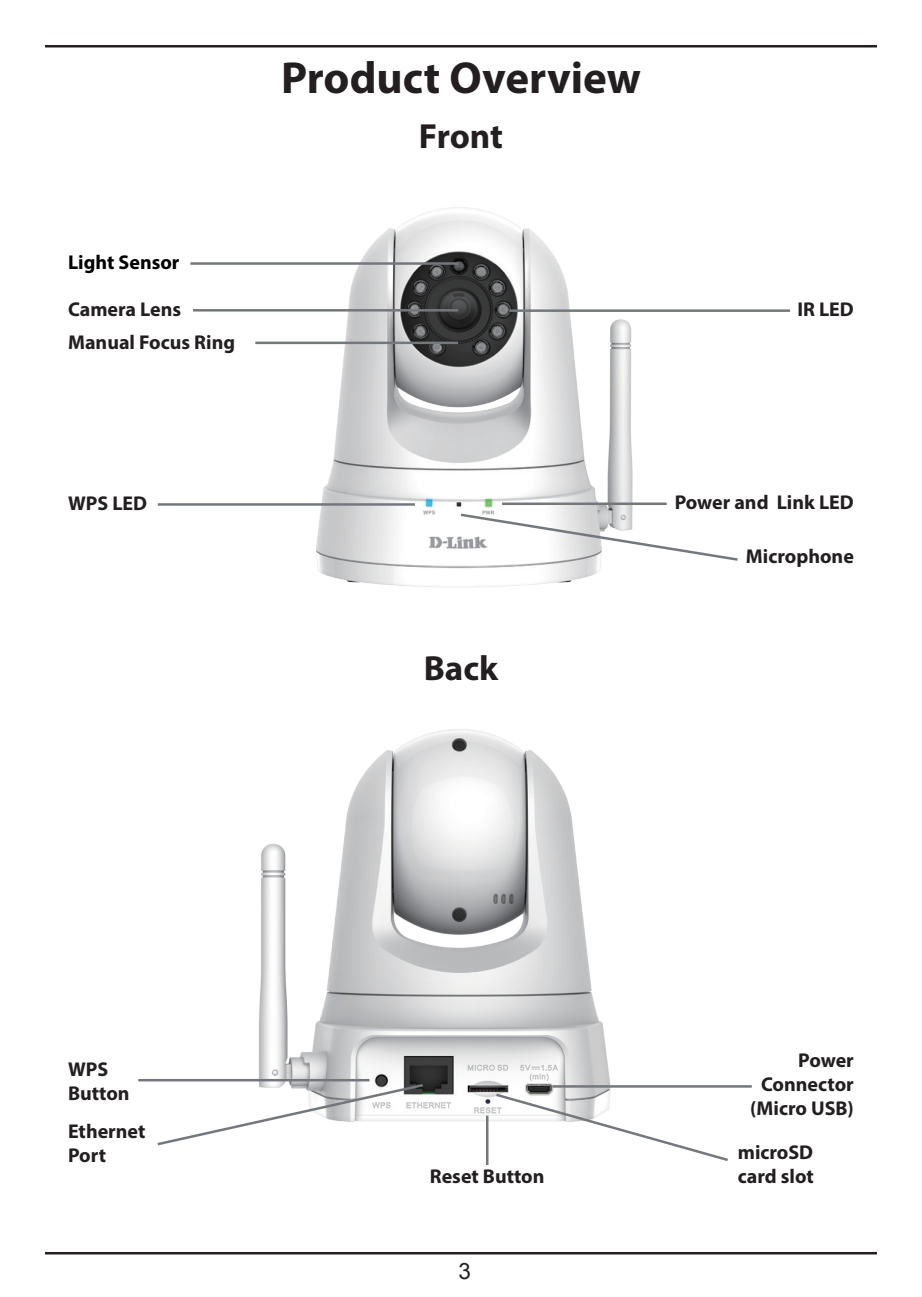
<style>
.page{position:relative;width:922px;height:1297px;background:#fff}
.page>*{position:absolute;margin:0;border:0;box-sizing:border-box;transform-origin:0 0}
.Heading_18pt{font:700 45px "Myriad Pro";color:#231f20}
.Heading_18pt-2{font:700 35px "Myriad Pro";color:#231f20}
.Heading_TC_20p{font:22.5px "Arial";color:#231f20}
.Normal_Bold{font:700 20px/24px "Myriad Pro";color:#231f20}
.Body_12{font:700 20px "Myriad Pro";color:#000}
</style>
<div class="page">
<img style="left:286px;top:207px;width:347px;height:381px">
<img style="left:222px;top:729px;width:389px;height:427px">
<hr style="left:193px;top:309px;width:265px;height:3px;background:#74787d">
<svg style="left:458px;top:512px;width:280px;height:50px"></svg>
<hr style="left:509px;top:309px;width:280px;height:3px;background:#74787d">
<hr style="left:552px;top:1085px;width:199px;height:3px;background:#74787d">
<svg style="left:493px;top:1092px;width:235px;height:69px"></svg>
<hr style="left:190px;top:262px;width:268px;height:3px;background:#74787d">
<hr style="left:502px;top:502px;width:164px;height:3px;background:#74787d">
<hr style="left:158px;top:503px;width:257px;height:3px;background:#74787d">
<hr style="left:138px;top:1079px;width:231px;height:2px;background:#74787d">
<svg style="left:157px;top:1082px;width:268px;height:65px"></svg>
<hr style="left:255px;top:342px;width:203px;height:2px;background:#74787d">
<hr style="left:486px;top:1115px;width:2px;height:50px;background:#74787d">
<hr style="left:45px;top:45px;width:831px;height:2px;background:#231f20">
<hr style="left:45px;top:1252px;width:831px;height:2px;background:#231f20">
<p class="Heading_18pt" style="left:281px;top:49px;width:361px">Product Overview</p>
<p class="Body_12" style="left:68px;top:249px;width:113px">Light Sensor</p>
<p class="Normal_Bold" style="left:68px;top:296px;width:114px">Camera Lens</p>
<p class="Normal_Bold" style="left:68px;top:330px;width:168px">Manual Focus Ring</p>
<p class="Heading_18pt-2" style="left:419px;top:113px;width:86px">Front</p>
<p class="Normal_Bold" style="left:797px;top:296px;width:58px">IR LED</p>
<p class="Normal_Bold" style="left:68px;top:491px;width:81px">WPS LED</p>
<p class="Normal_Bold" style="left:674px;top:490px;width:180px">Power and Link LED</p>
<p class="Normal_Bold" style="left:68px;top:1056px;width:63px">WPS<br>Button</p>
<p class="Normal_Bold" style="left:68px;top:1119px;width:79px">Ethernet<br>Port</p>
<p class="Heading_18pt-2" style="left:423px;top:645px;width:76px">Back</p>
<p class="Normal_Bold" style="left:430px;top:1164px;width:116px">Reset Button</p>
<p class="Heading_TC_20p" style="left:458px;top:1256px;width:14px">3</p>
<p class="Normal_Bold" style="left:745px;top:544px;width:110px">Microphone</p>
<p class="Normal_Bold" style="left:750px;top:1048px;width:105px;text-align:right">Power<br>Connector (Micro USB)</p>
<p class="Normal_Bold" style="left:737px;top:1140px;width:77px">microSD</p>
<p class="Normal_Bold" style="left:737px;top:1164px;width:78px">card slot</p>
</div>
